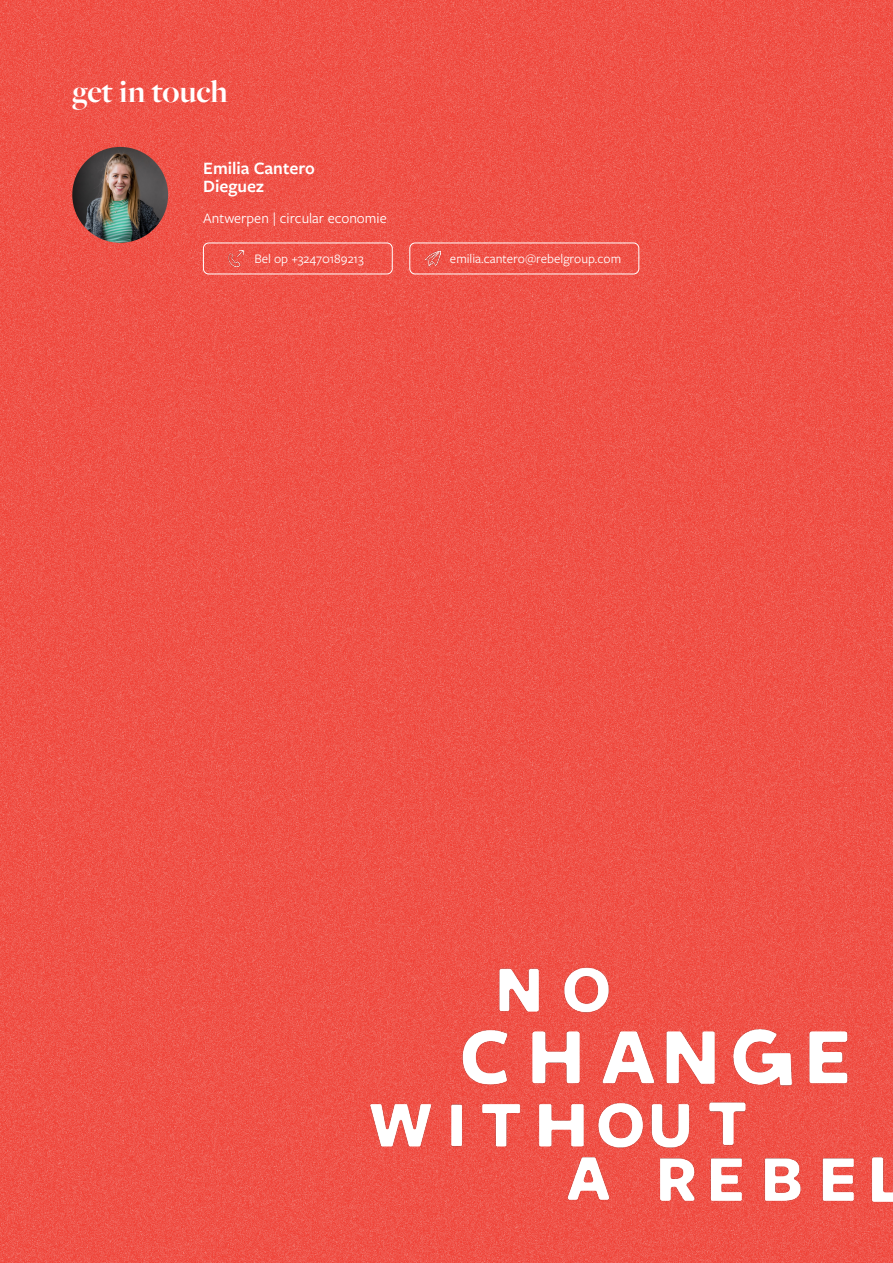
<style>
.page{position:relative;width:893px;height:1263px;background:#fff}
.page>*{position:absolute;margin:0;border:0;box-sizing:border-box;transform-origin:0 0}
.t1{font:700 33px "Freight Big Pro";letter-spacing:-.005em;color:#fff}
.t2{font:600 18px/18px "Freight Sans Pro";color:#fff}
.t3{font:15px "Freight Sans Pro";color:#fff}
.t4{font:13.5px "Freight Sans Pro";color:#fff}
</style>
<div class="page">
<img style="left:0;top:0;width:424px;height:397px">
<img style="left:0;top:397px;width:424px;height:405px">
<img style="left:0;top:802px;width:435px;height:461px">
<img style="left:424px;top:0;width:469px;height:937px">
<img style="left:435px;top:866px;width:458px;height:397px">
<img style="left:371px;top:968px;width:522px;height:241px">
<img style="left:72px;top:147px;width:96px;height:96px;border-radius:48px">
<div style="left:203px;top:243px;width:189px;height:31px;border:1px solid #fff;border-radius:5px"></div>
<img style="left:228px;top:251px;width:16px;height:15px">
<div style="left:410px;top:243px;width:229px;height:31px;border:1px solid #fff;border-radius:5px"></div>
<img style="left:425px;top:251px;width:16px;height:15px">
<h1 class="t1" style="left:72px;top:69px;width:157px">get in touch</h1>
<h2 class="t2" style="left:203px;top:159px;width:113px">Emilia Cantero<br>Dieguez</h2>
<p class="t3" style="left:203px;top:208px;width:185px">Antwerpen | circular economie</p>
<p class="t4" style="left:255px;top:250px;width:111px">Bel op +32470189213</p>
<p class="t4" style="left:450px;top:250px;width:173px">emilia.cantero@rebelgroup.com</p>
</div>
